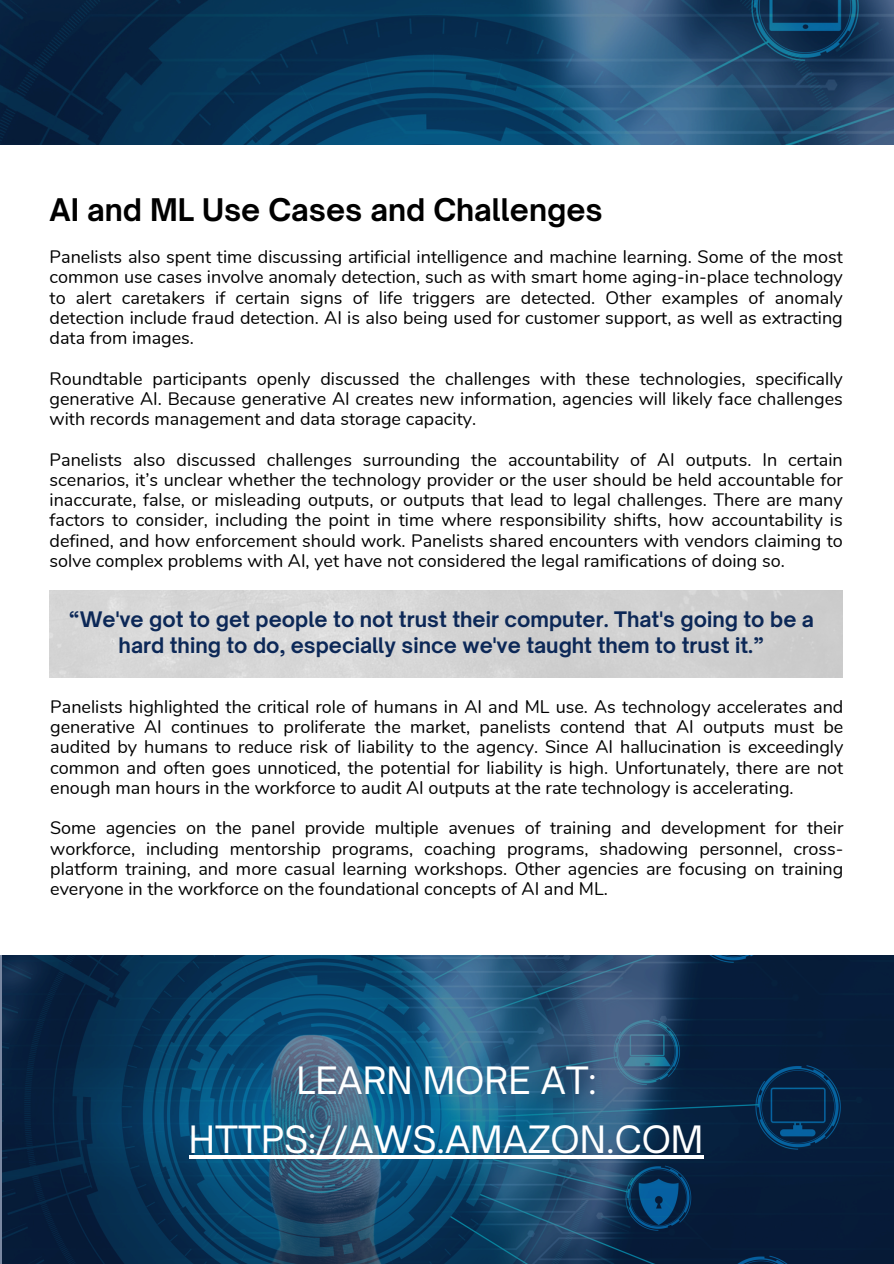
<style>
.page{position:relative;width:894px;height:1264px;background:#fff}
.page>*{position:absolute;margin:0;border:0;box-sizing:border-box;transform-origin:0 0}
.t1{font:36px/59.7px "Open Sauce One";color:#fff;text-align:center}
.t2{font:700 29.85px "Open Sauce One";color:#000}
.t3{font:700 20.55px/25.8px "Open Sauce One";color:#0c2857;text-align:center}
.t4{font:18px/20.2px "Nunito";color:#000;text-align:justify}
</style>
<div class="page">
<svg style="left:0;top:955px;width:893px;height:308px;background:#133e61"></svg>
<hr style="left:189px;top:1155px;width:514px;height:3px;background:#fff">
<svg style="left:0;top:0;width:893px;height:145px;background:#134063"></svg>
<p class="t2" style="left:50px;top:191px;width:554px">AI and ML Use Cases and Challenges</p>
<p class="t4" style="left:50px;top:247px;width:794px">Panelists also spent time discussing artificial intelligence and machine learning. Some of the most common use cases involve anomaly detection, such as with smart home aging-in-place technology to alert caretakers if certain signs of life triggers are detected. Other examples of anomaly detection include fraud detection. AI is also being used for customer support, as well as extracting data from images.</p>
<p class="t4" style="left:50px;top:368px;width:794px">Roundtable participants openly discussed the challenges with these technologies, specifically generative AI. Because generative AI creates new information, agencies will likely face challenges with records management and data storage capacity.</p>
<p class="t4" style="left:50px;top:449px;width:794px">Panelists also discussed challenges surrounding the accountability of AI outputs. In certain scenarios, it’s unclear whether the technology provider or the user should be held accountable for inaccurate, false, or misleading outputs, or outputs that lead to legal challenges. There are many factors to consider, including the point in time where responsibility shifts, how accountability is defined, and how enforcement should work. Panelists shared encounters with vendors claiming to solve complex problems with AI, yet have not considered the legal ramifications of doing so.</p>
<p class="t3" style="left:69px;top:606px;width:746px">“We've got to get people to not trust their computer. That's going to be a hard thing to do, especially since we've taught them to trust it.”</p>
<p class="t4" style="left:50px;top:697px;width:794px">Panelists highlighted the critical role of humans in AI and ML use. As technology accelerates and generative AI continues to proliferate the market, panelists contend that AI outputs must be audited by humans to reduce risk of liability to the agency. Since AI hallucination is exceedingly common and often goes unnoticed, the potential for liability is high. Unfortunately, there are not enough man hours in the workforce to audit AI outputs at the rate technology is accelerating.</p>
<p class="t4" style="left:50px;top:818px;width:794px">Some agencies on the panel provide multiple avenues of training and development for their workforce, including mentorship programs, coaching programs, shadowing personnel, cross&shy;platform training, and more casual learning workshops. Other agencies are focusing on training everyone in the workforce on the foundational concepts of AI and ML.</p>
<h2 class="t1" style="left:189px;top:1050px;width:516px">LEARN MORE AT:<br>HTTPS://AWS.AMAZON.COM</h2>
</div>
